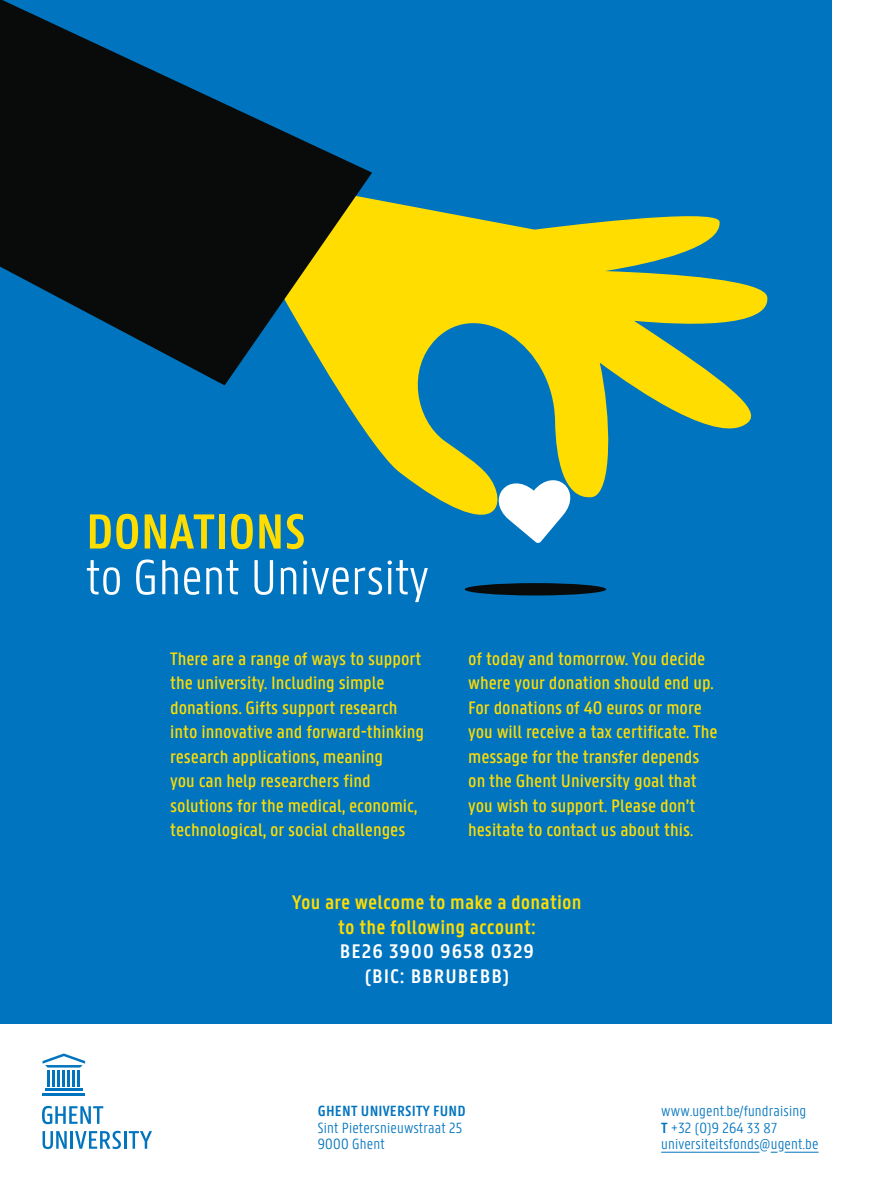
<style>
.page{position:relative;width:874px;height:1191px;background:#fff}
.page>*{position:absolute;margin:0;border:0;box-sizing:border-box;transform-origin:0 0}
.t1{font:300 52.5px "U Gent Panno Text";color:#fff}
.t2{font:600 52.5px "U Gent Panno Text";color:#fd0}
.t3{font:600 21px/24.5px "U Gent Panno Text";letter-spacing:.01em;color:#fd0;text-align:center}
.t4{font:600 21px/24.5px "U Gent Panno Text";letter-spacing:.05em;color:#fff;text-align:center}
.t5{font:500 19.25px/24.5px "U Gent Panno Text";color:#fd0}
.t6{font:300 15.75px/16.4px "U Gent Panno Text";letter-spacing:.01em;color:#0074be}
.t7{font:600 15.75px "U Gent Panno Text";letter-spacing:.01em;color:#0074be}
.s1{font-weight:600}
</style>
<div class="page">
<div style="left:0;top:0;width:831px;height:1023px;background:#0074be"></div>
<div style="left:464px;top:583px;width:142px;height:12px;background:#080b0a;border-radius:50%"></div>
<svg style="left:335px;top:199px;width:433px;height:344px"></svg>
<svg style="left:0;top:0;width:372px;height:385px;fill:#080b0a"></svg>
<hr style="left:45px;top:1088px;width:38px;height:3px;background:#0074be">
<hr style="left:43px;top:1093px;width:42px;height:3px;background:#0074be">
<svg style="left:43px;top:1053px;width:42px;height:33px"></svg>
<svg style="left:43px;top:1131px;width:24px;height:18px"></svg>
<hr style="left:70px;top:1131px;width:3px;height:17px;background:#0074be">
<svg style="left:42px;top:1105px;width:61px;height:19px"></svg>
<svg style="left:75px;top:1130px;width:77px;height:19px"></svg>
<hr style="left:784px;top:1151px;width:34px;height:1px;background:#0074be">
<hr style="left:660px;top:1151px;width:99px;height:1px;background:#0074be">
<h1 class="t2" style="left:86px;top:500px;width:221px">DONATIONS</h1>
<h1 class="t1" style="left:86px;top:546px;width:344px">to Ghent University</h1>
<p class="t5" style="left:170px;top:646px;width:255px">There are a range of ways to support the university. Including simple donations. Gifts support research into innovative and forward-thinking research applications, meaning<br>you can help researchers find solutions for the medical, economic, technological, or social challenges</p>
<p class="t5" style="left:468px;top:646px;width:251px">of today and tomorrow. You decide where your donation should end up.<br>For donations of 40 euros or more you will receive a tax certificate. The message for the transfer depends on the Ghent University goal that you wish to support. Please don’t hesitate to contact us about this.</p>
<p class="t3" style="left:292px;top:889px;width:291px">You are welcome to make a donation to the following account:</p>
<p class="t4" style="left:340px;top:938px;width:195px">BE26 3900 9658 0329 (BIC: BBRUBEBB)</p>
<p class="t7" style="left:317px;top:1101px;width:149px">GHENT UNIVERSITY FUND</p>
<p class="t6" style="left:317px;top:1119px;width:146px">Sint Pietersnieuwstraat 25<br>9000 Ghent</p>
<p class="t6" style="left:660px;top:1102px;width:159px">www.ugent.be/fundraising<br><span class="s1">T</span> +32 (0)9 264 33 87 universiteitsfonds@ugent.be</p>
</div>
